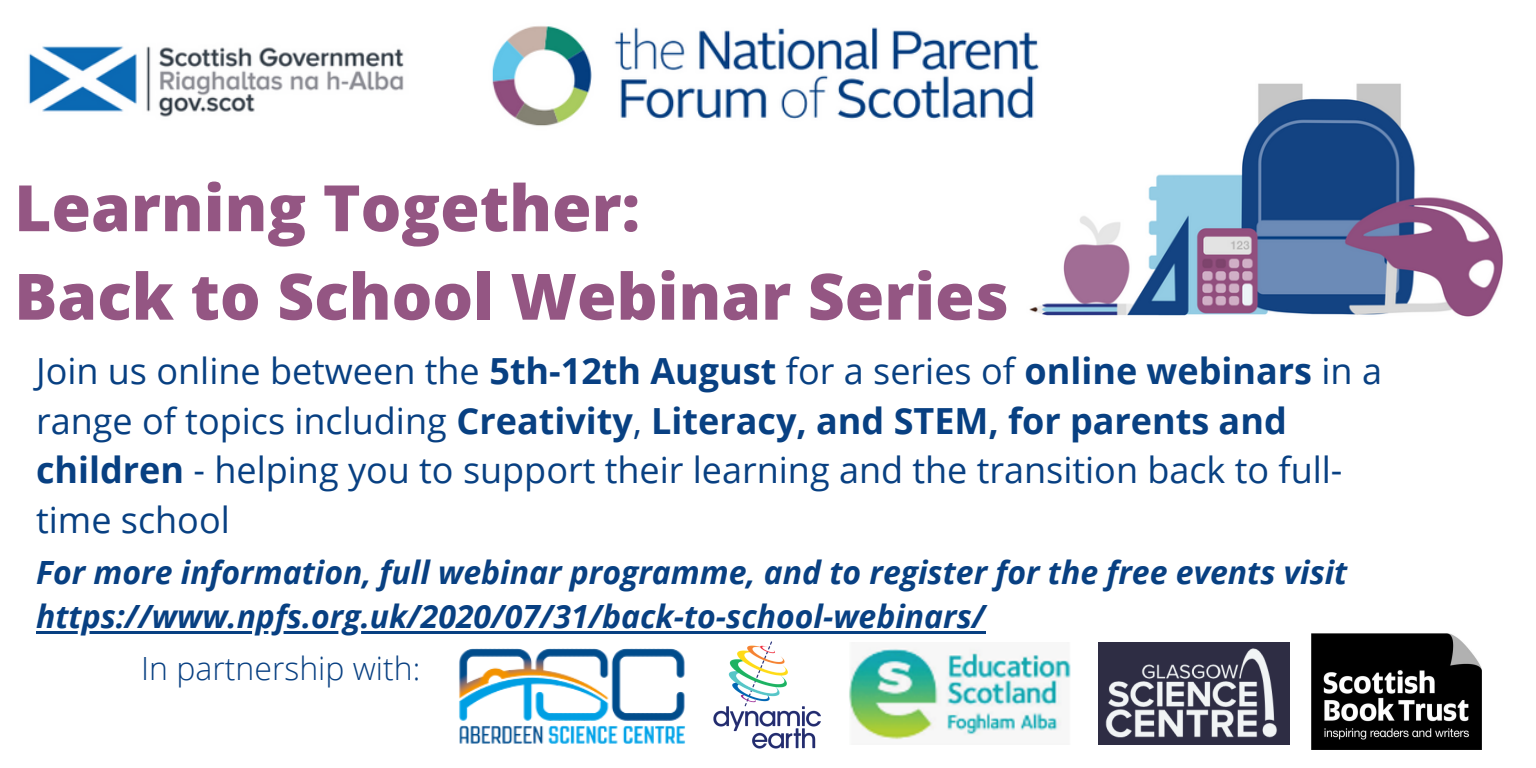
<style>
.page{position:relative;width:1536px;height:768px;background:#fff}
.page>*{position:absolute;margin:0;border:0;box-sizing:border-box;transform-origin:0 0}
.t1{font:800 64px/88.4px "Open Sans";color:#945683}
.t2{font:36px/49.6px "Open Sans";color:#084082}
.t3{font:italic 700 32px/43.6px "Open Sans";color:#084082}
.t4{font:300 32px "Open Sans";color:#084082}
.s1{font-weight:700}
</style>
<div class="page">
<img style="left:1029px;top:83px;width:474px;height:234px">
<img style="left:492px;top:26px;width:570px;height:128px">
<img style="left:28px;top:46px;width:376px;height:71px">
<img style="left:713px;top:641px;width:108px;height:108px">
<img style="left:1312px;top:634px;width:169px;height:115px">
<img style="left:1099px;top:642px;width:190px;height:102px">
<img style="left:459px;top:648px;width:226px;height:96px">
<img style="left:849px;top:648px;width:222px;height:92px">
<hr style="left:36px;top:631px;width:949px;height:3px;background:#084082">
<h1 class="t1" style="left:14px;top:162px;width:996px">Learning Together:<br>Back to School Webinar Series</h1>
<p class="t2" style="left:36px;top:345px;width:1347px">Join us online between the <span class="s1">5th-12th August</span> for a series of <span class="s1">online webinars</span> in a range of topics including <span class="s1">Creativity</span>, <span class="s1">Literacy, and STEM, for parents and children</span> - helping you to support their learning and the transition back to full&shy;time school</p>
<p class="t3" style="left:36px;top:550px;width:1313px">For more information, full webinar programme, and to register for the free events visit https://www.npfs.org.uk/2020/07/31/back-to-school-webinars/</p>
<p class="t4" style="left:141px;top:645px;width:281px">In partnership with:</p>
</div>
